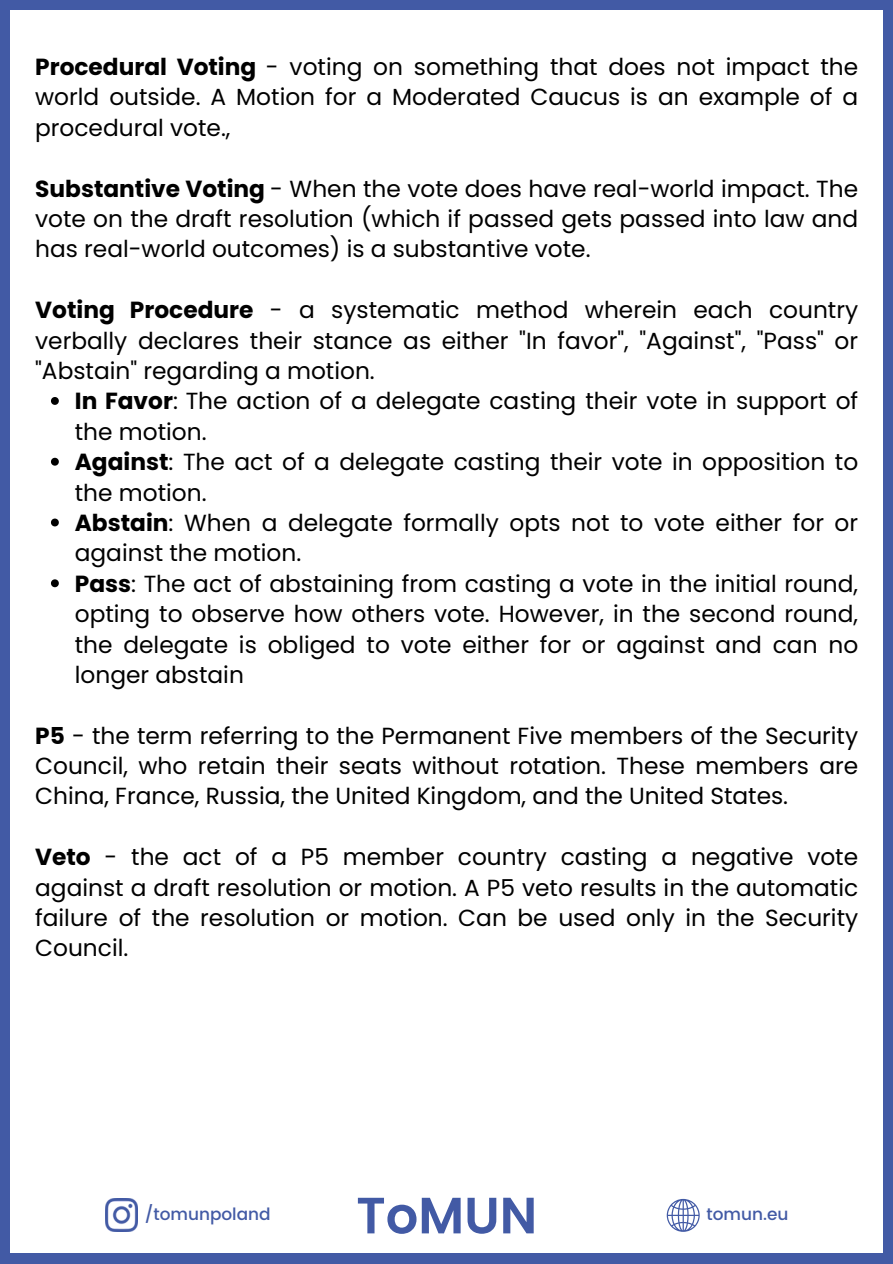
<style>
.page{position:relative;width:893px;height:1264px;background:#fff}
.page>*{position:absolute;margin:0;border:0;box-sizing:border-box;transform-origin:0 0}
.t1{font:600 51px "Poppins";color:#425aa5}
.t2{font:23.25px/30.3px "Poppins";color:#000;text-align:justify}
.t3{font:500 16.95px "Poppins";color:#425aa5}
.s1{font-weight:700}
</style>
<div class="page">
<div style="left:0;top:0;width:892px;height:1263px;background:#425aa5"></div>
<div style="left:11px;top:11px;width:871px;height:1241px;background:#fff"></div>
<svg style="left:51px;top:397px;width:8px;height:8px"></svg>
<svg style="left:51px;top:458px;width:8px;height:7px"></svg>
<svg style="left:51px;top:518px;width:8px;height:8px"></svg>
<svg style="left:51px;top:579px;width:8px;height:8px"></svg>
<svg style="left:666px;top:1198px;width:33px;height:33px"></svg>
<img style="left:105px;top:1198px;width:33px;height:33px">
<p class="t2" style="left:35px;top:52px;width:824px"><span class="s1">Procedural Voting</span> - voting on something that does not impact the world outside. A Motion for a Moderated Caucus is an example of a procedural vote.,</p>
<p class="t2" style="left:35px;top:173px;width:824px"><span class="s1">Substantive Voting</span> - When the vote does have real-world impact. The vote on the draft resolution (which if passed gets passed into law and has real-world outcomes) is a substantive vote.</p>
<p class="t2" style="left:35px;top:295px;width:824px"><span class="s1">Voting Procedure</span> - a systematic method wherein each country verbally declares their stance as either "In favor", "Against", "Pass" or "Abstain" regarding a motion.</p>
<p class="t2" style="left:75px;top:386px;width:784px;text-align:left"><span class="s1">In Favor</span>: The action of a delegate casting their vote in support of the motion.<br><span class="s1">Against</span>: The act of a delegate casting their vote in opposition to the motion.<br><span class="s1">Abstain</span>: When a delegate formally opts not to vote either for or against the motion.<br><span class="s1">Pass</span>: The act of abstaining from casting a vote in the initial round, opting to observe how others vote. However, in the second round, the delegate is obliged to vote either for or against and can no longer abstain</p>
<p class="t2" style="left:35px;top:720px;width:824px"><span class="s1">P5</span> - the term referring to the Permanent Five members of the Security Council, who retain their seats without rotation. These members are China, France, Russia, the United Kingdom, and the United States.</p>
<p class="t2" style="left:35px;top:842px;width:824px"><span class="s1">Veto</span> - the act of a P5 member country casting a negative vote against a draft resolution or motion. A P5 veto results in the automatic failure of the resolution or motion. Can be used only in the Security Council.</p>
<p class="t3" style="left:145px;top:1204px;width:127px">/tomunpoland</p>
<h1 class="t1" style="left:356px;top:1179px;width:182px">ToMUN</h1>
<p class="t3" style="left:706px;top:1204px;width:83px">tomun.eu</p>
</div>
